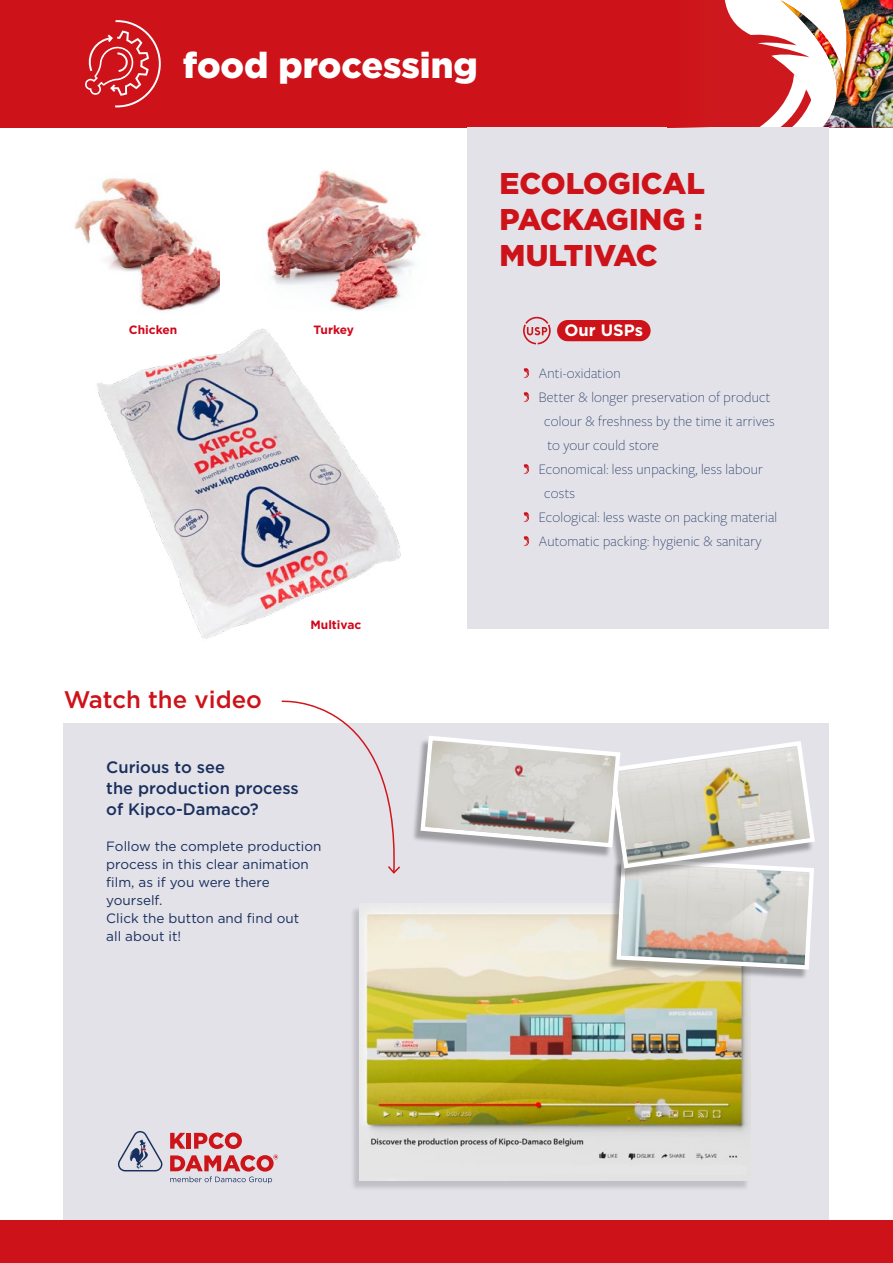
<style>
.page{position:relative;width:893px;height:1263px;background:#fff}
.page>*{position:absolute;margin:0;border:0;box-sizing:border-box;transform-origin:0 0}
.t1{font:900 36px "Gotham";color:#fff}
.t2{font:900 30px/36px "Gotham";color:#cd1319;text-align:justify}
.t3{font:500 24px "Gotham";color:#cd1319}
.t4{font:500 16.5px/21px "Gotham";color:#192f5d}
.t5{font:700 16.5px "Gotham";color:#fff}
.t6{font:200 15px "Freight Sans H Pro";letter-spacing:.015em;color:#192f5d}
.t7{font:13.5px/18px "Gotham";color:#192f5d}
.t8{font:700 12px "Gotham";color:#d0071b}
</style>
<div class="page">
<div style="left:638px;top:0;width:255px;height:128px;background:#cd191d"></div>
<svg style="left:725px;top:0;width:56px;height:128px"></svg>
<img style="left:781px;top:0;width:112px;height:128px">
<div style="left:0;top:0;width:668px;height:128px;background:#cd1319"></div>
<img style="left:74px;top:178px;width:146px;height:133px">
<img style="left:267px;top:170px;width:201px;height:140px">
<div style="left:468px;top:128px;width:361px;height:501px;background:#e3e2e9"></div>
<div style="left:64px;top:723px;width:765px;height:497px;background:#e3e2e9"></div>
<svg style="left:281px;top:700px;width:119px;height:174px"></svg>
<div style="left:350px;top:907px;width:399px;height:284px;background:#000;opacity:.15"></div>
<img style="left:359px;top:907px;width:391px;height:273px">
<div style="left:608px;top:861px;width:205px;height:119px;background:#000;opacity:.31"></div>
<div style="left:412px;top:739px;width:207px;height:119px;background:#000;opacity:.31"></div>
<svg style="left:418px;top:736px;width:397px;height:236px"></svg>
<svg style="left:118px;top:1131px;width:44px;height:40px"></svg>
<svg style="left:170px;top:1132px;width:108px;height:51px"></svg>
<div style="left:0;top:1220px;width:893px;height:43px;background:#cd1319"></div>
<svg style="left:523px;top:368px;width:7px;height:10px"></svg>
<svg style="left:523px;top:392px;width:7px;height:10px"></svg>
<svg style="left:523px;top:464px;width:7px;height:10px"></svg>
<svg style="left:523px;top:512px;width:7px;height:10px"></svg>
<svg style="left:523px;top:536px;width:7px;height:10px"></svg>
<div style="left:668px;top:0;width:42px;height:128px;background:#cd1319"></div>
<svg style="left:85px;top:20px;width:76px;height:88px"></svg>
<img style="left:97px;top:319px;width:371px;height:320px">
<div style="left:557px;top:320px;width:94px;height:21px;background:#cd1319;border-radius:11px"></div>
<svg style="left:523px;top:317px;width:28px;height:27px"></svg>
<h1 class="t1" style="left:183px;top:41px;width:297px">food processing</h1>
<h2 class="t2" style="left:500px;top:165px;width:207px">ECOLOGICAL PACKAGING :<br>MULTIVAC</h2>
<p class="t8" style="left:129px;top:322px;width:50px">Chicken</p>
<p class="t8" style="left:313px;top:322px;width:42px">Turkey</p>
<p class="t5" style="left:565px;top:320px;width:80px">Our USPs</p>
<h3 class="t3" style="left:64px;top:684px;width:200px">Watch the video</h3>
<p class="t8" style="left:310px;top:617px;width:52px">Multivac</p>
<p class="t4" style="left:106px;top:757px;width:194px">Curious to see<br>the production process of Kipco-Damaco?</p>
<p class="t7" style="left:106px;top:837px;width:217px">Follow the complete production process in this clear animation film, as if you were there yourself.<br>Click the button and find out<br>all about it!</p>
<p class="t6" style="left:539px;top:363px;width:83px">Anti-oxidation</p>
<p class="t6" style="left:539px;top:387px;width:233px">Better &amp; longer preservation of product</p>
<p class="t6" style="left:544px;top:411px;width:232px">colour &amp; freshness by the time it arrives</p>
<p class="t6" style="left:547px;top:435px;width:113px">to your could store</p>
<p class="t6" style="left:539px;top:459px;width:226px">Economical: less unpacking, less labour</p>
<p class="t6" style="left:544px;top:483px;width:32px">costs</p>
<p class="t6" style="left:539px;top:507px;width:240px">Ecological: less waste on packing material</p>
<p class="t6" style="left:539px;top:531px;width:224px">Automatic packing: hygienic &amp; sanitary</p>
</div>
